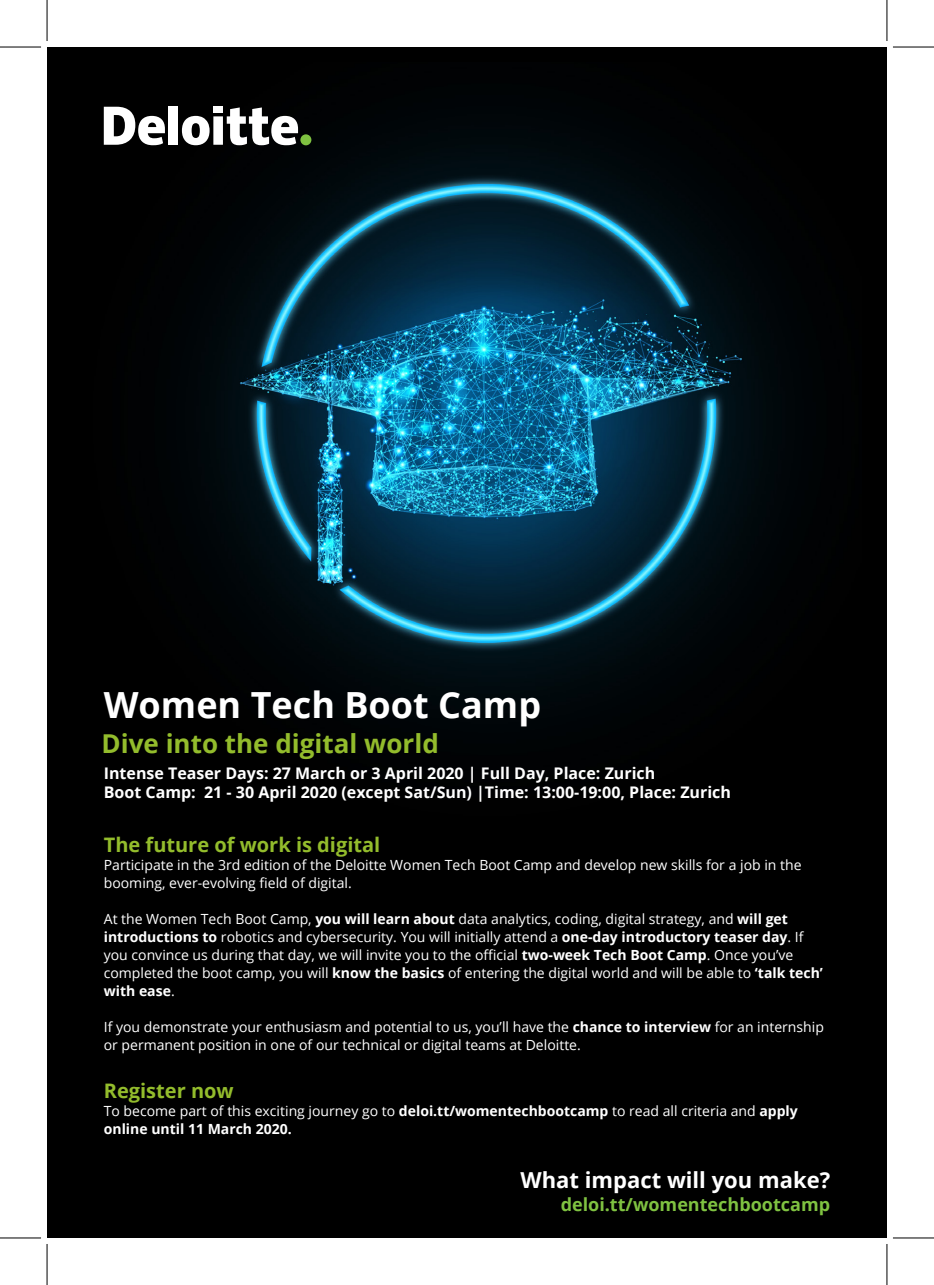
<style>
.page{position:relative;width:934px;height:1285px;background:#fff}
.page>*{position:absolute;margin:0;border:0;box-sizing:border-box;transform-origin:0 0}
.t1{font:700 36px "Open Sans";color:#fff}
.t2{font:700 26px "Open Sans";color:#93bc2c}
.t3{font:700 22px "Open Sans";color:#fff}
.t4{font:700 20px "Open Sans";color:#93bc2c}
.t5{font:700 18px "Open Sans";color:#7fc241}
.t6{font:700 16px "Open Sans";color:#fff}
.t7{font:14px/18px "Open Sans";color:#fff}
.s1{font-weight:700}
</style>
<div class="page">
<div style="left:47px;top:47px;width:839px;height:1191px;background:#000"></div>
<img style="left:77px;top:62px;width:784px;height:785px">
<div style="left:300px;top:134px;width:11px;height:11px;background:#7fc241;border-radius:50%"></div>
<div style="left:168px;top:107px;width:10px;height:38px;background:#fff"></div>
<svg style="left:182px;top:107px;width:116px;height:38px"></svg>
<svg style="left:104px;top:107px;width:61px;height:38px"></svg>
<hr style="left:0;top:47px;width:30px;height:1px;background:#000">
<hr style="left:903px;top:47px;width:30px;height:1px;background:#000">
<hr style="left:0;top:1237px;width:30px;height:1px;background:#000">
<hr style="left:903px;top:1237px;width:30px;height:1px;background:#000">
<hr style="left:47px;top:0;width:1px;height:30px;background:#000">
<hr style="left:47px;top:1255px;width:1px;height:30px;background:#000">
<hr style="left:886px;top:0;width:1px;height:30px;background:#000">
<hr style="left:886px;top:1255px;width:1px;height:30px;background:#000">
<hr style="left:5px;top:47px;width:36px;height:1px;background:#000">
<hr style="left:892px;top:47px;width:36px;height:1px;background:#000">
<hr style="left:5px;top:1237px;width:36px;height:1px;background:#000">
<hr style="left:892px;top:1237px;width:36px;height:1px;background:#000">
<hr style="left:47px;top:5px;width:1px;height:36px;background:#000">
<hr style="left:47px;top:1244px;width:1px;height:36px;background:#000">
<hr style="left:886px;top:5px;width:1px;height:36px;background:#000">
<hr style="left:886px;top:1244px;width:1px;height:36px;background:#000">
<p class="t1" style="left:104px;top:680px;width:438px">Women Tech Boot Camp</p>
<p class="t6" style="left:104px;top:762px;width:553px">Intense Teaser Days: 27 March or 3 April 2020 | Full Day, Place: Zurich</p>
<p class="t6" style="left:104px;top:781px;width:628px">Boot Camp: 21 - 30 April 2020 (except Sat/Sun) |Time: 13:00-19:00, Place: Zurich</p>
<p class="t4" style="left:104px;top:830px;width:278px">The future of work is digital</p>
<p class="t7" style="left:104px;top:855px;width:699px">Participate in the 3rd edition of the Deloitte Women Tech Boot Camp and develop new skills for a job in the booming, ever-evolving field of digital.</p>
<p class="t7" style="left:104px;top:909px;width:720px">At the Women Tech Boot Camp, <span class="s1">you will learn about</span> data analytics, coding, digital strategy, and <span class="s1">will get introductions to</span> robotics and cybersecurity. You will initially attend a <span class="s1">one-day introductory teaser day</span>. If you convince us during that day, we will invite you to the official <span class="s1">two-week Tech Boot Camp</span>. Once you’ve completed the boot camp, you will <span class="s1">know the basics</span> of entering the digital world and will be able to <span class="s1">‘talk tech’ with ease</span>.</p>
<p class="t7" style="left:104px;top:1017px;width:721px">If you demonstrate your enthusiasm and potential to us, you’ll have the <span class="s1">chance to interview</span> for an internship or permanent position in one of our technical or digital teams at Deloitte.</p>
<p class="t4" style="left:104px;top:1076px;width:131px">Register now</p>
<p class="t7" style="left:104px;top:1101px;width:695px">To become part of this exciting journey go to <span class="s1">deloi.tt/womentechbootcamp</span> to read all criteria and <span class="s1">apply online until 11 March 2020.</span></p>
<p class="t3" style="left:520px;top:1164px;width:311px">What impact will you make?</p>
<p class="t5" style="left:560px;top:1191px;width:271px">deloi.tt/womentechbootcamp</p>
<p class="t2" style="left:101px;top:725px;width:338px">Dive into the digital world</p>
</div>
